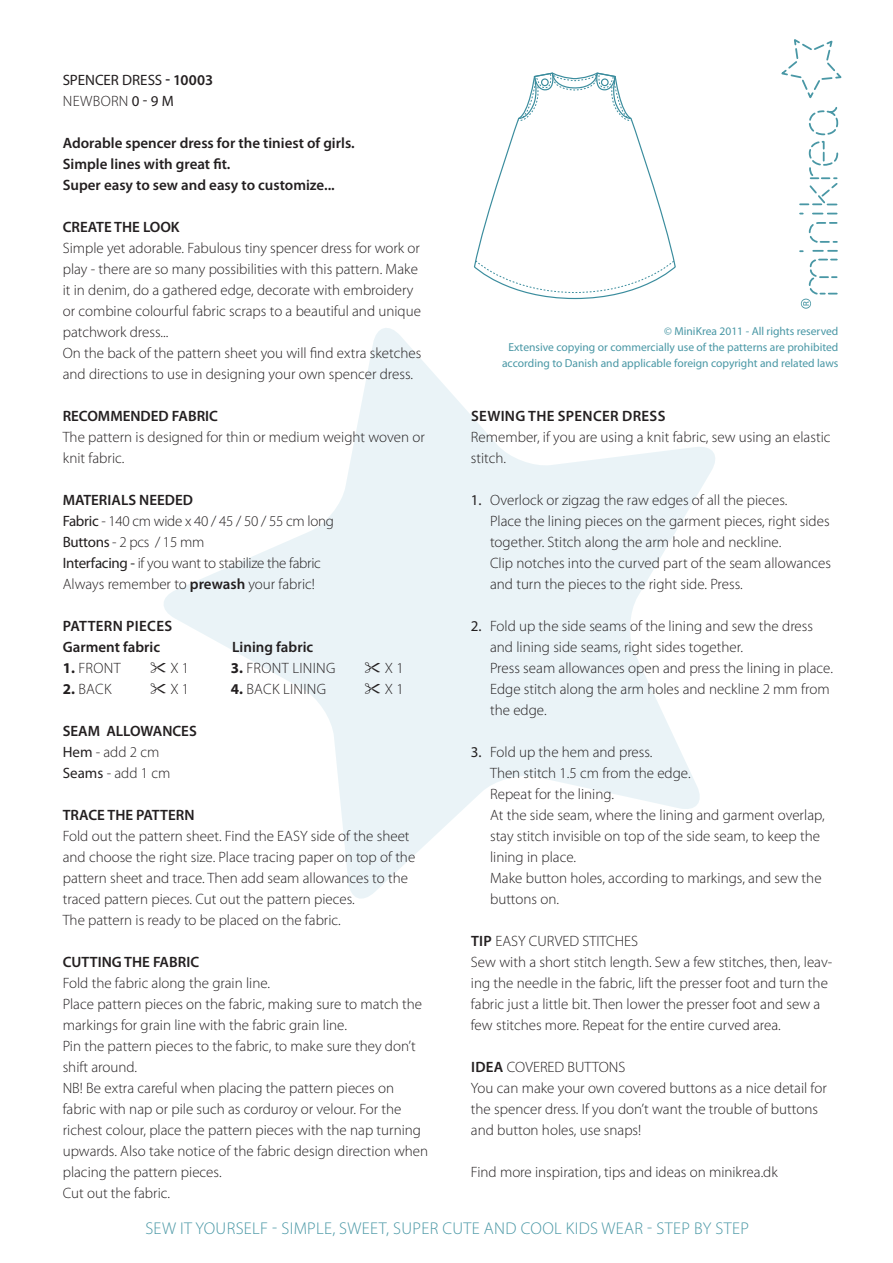
<style>
.page{position:relative;width:893px;height:1263px;background:#fff}
.page>*{position:absolute;margin:0;border:0;box-sizing:border-box;transform-origin:0 0}
.t1{font:300 17.1px "Myriad Pro";letter-spacing:.02em;color:#4997a5}
.t2{font:300 15px/21px "Myriad Pro";color:#231f20}
.t3{font:600 15px/21px "Myriad Pro";color:#231f20}
.t4{font:300 15px/21px "Myriad Pro";letter-spacing:-.02em;color:#231f20}
.t5{font:15px/21px "Myriad Pro";letter-spacing:-.005em;color:#231f20}
.t6{font:300 15px "Myriad Pro";letter-spacing:.02em;color:#231f20}
.t7{font:600 15px "Myriad Pro";letter-spacing:.02em;color:#231f20}
.t8{font:11.55px/15.8px "Myriad Pro";color:#4997a5;text-align:right}
.s1{font-weight:600}
.s2{font-weight:300}
.s3{font-weight:400}
.s4{font-weight:700}
</style>
<div class="page">
<svg style="left:164px;top:328px;width:551px;height:571px"></svg>
<svg style="left:813px;top:213px;width:24px;height:1px"></svg>
<svg style="left:799px;top:222px;width:39px;height:87px"></svg>
<svg style="left:781px;top:39px;width:60px;height:167px"></svg>
<svg style="left:474px;top:121px;width:202px;height:179px"></svg>
<svg style="left:475px;top:260px;width:199px;height:33px"></svg>
<svg style="left:517px;top:72px;width:116px;height:49px"></svg>
<svg style="left:164px;top:662px;width:2px;height:11px"></svg>
<svg style="left:365px;top:662px;width:15px;height:11px"></svg>
<svg style="left:164px;top:683px;width:2px;height:11px"></svg>
<svg style="left:365px;top:683px;width:15px;height:11px"></svg>
<p class="t5" style="left:63px;top:69px;width:152px">SPENCER DRESS <span class="s1">- 10003<br></span><span class="s2">Newborn</span> 0 - 9 M</p>
<p class="t3" style="left:63px;top:132px;width:293px">Adorable spencer dress for the tiniest of girls.<br>Simple lines with great fit.<br>Super easy to sew and easy to customize...</p>
<p class="t3" style="left:63px;top:216px;width:118px">CREATE THE LOOK</p>
<p class="t2" style="left:63px;top:237px;width:360px">Simple yet adorable. Fabulous tiny spencer dress for work or play - there are so many possibilities with this pattern. Make it in denim, do a gathered edge, decorate with embroidery or combine colourful fabric scraps to a beautiful and unique patchwork dress...<br>On the back of the pattern sheet you will find extra sketches and directions to use in designing your own spencer dress.</p>
<p class="t3" style="left:63px;top:405px;width:157px">RECOMMENDED FABRIC</p>
<p class="t2" style="left:63px;top:426px;width:364px">The pattern is designed for thin or medium weight woven or knit fabric.</p>
<p class="t4" style="left:63px;top:489px;width:273px"><span class="s1">MATERIALS NEEDED<br></span><span class="s3">Fabric</span> - 140 cm wide x 40 / 45 / 50 / 55 cm long <span class="s3">Buttons</span> - 2 pcs / 15 mm<br><span class="s3">Interfacing -</span> if you want to stabilize the fabric Always remember to <span class="s1">prewash</span> your fabric!</p>
<p class="t3" style="left:63px;top:615px;width:111px">PATTERN PIECES<br>Garment fabric</p>
<p class="t3" style="left:232px;top:636px;width:83px">Lining fabric</p>
<p class="t2" style="left:63px;top:657px;width:60px"><span class="s4">1.</span> FRONT</p>
<p class="t2" style="left:170px;top:657px;width:20px">x 1</p>
<p class="t6" style="left:231px;top:659px;width:106px"><span class="s4">3.</span> FRONT LINING</p>
<p class="t2" style="left:385px;top:657px;width:20px">x 1</p>
<p class="t2" style="left:63px;top:678px;width:50px"><span class="s4">2.</span> BACK</p>
<p class="t2" style="left:170px;top:678px;width:20px">x 1</p>
<p class="t6" style="left:231px;top:680px;width:97px"><span class="s4">4.</span> BACK LINING</p>
<p class="t2" style="left:385px;top:678px;width:20px">x 1</p>
<p class="t3" style="left:63px;top:720px;width:136px">SEAM ALLOWANCES<br><span class="s3">Hem</span> <span class="s2">- add 2 cm<br></span><span class="s3">Seams</span> <span class="s2">- add 1 cm</span></p>
<p class="t3" style="left:63px;top:804px;width:133px">TRACE THE PATTERN</p>
<p class="t2" style="left:63px;top:825px;width:354px">Fold out the pattern sheet. Find the EASY side of the sheet and choose the right size. Place tracing paper on top of the pattern sheet and trace. Then add seam allowances to the traced pattern pieces. Cut out the pattern pieces.<br>The pattern is ready to be placed on the fabric.</p>
<p class="t3" style="left:63px;top:951px;width:138px">CUTTING THE FABRIC</p>
<p class="t2" style="left:63px;top:972px;width:367px">Fold the fabric along the grain line.<br>Place pattern pieces on the fabric, making sure to match the markings for grain line with the fabric grain line.<br>Pin the pattern pieces to the fabric, to make sure they don’t shift around.<br>NB! Be extra careful when placing the pattern pieces on fabric with nap or pile such as corduroy or velour. For the richest colour, place the pattern pieces with the nap turning upwards. Also take notice of the fabric design direction when placing the pattern pieces.<br>Cut out the fabric.</p>
<p class="t8" style="left:502px;top:323px;width:338px">© MiniKrea 2011 - All rights reserved<br>Extensive copying or commercially use of the patterns are prohibited according to Danish and applicable foreign copyright and related laws</p>
<p class="t7" style="left:471px;top:406px;width:196px">SEWING THE SPENCER DRESS</p>
<p class="t2" style="left:471px;top:426px;width:361px">Remember, if you are using a knit fabric, sew using an elastic stitch.</p>
<p class="t2" style="left:490px;top:489px;width:342px;text-indent:-19px"><span class="s3">1.</span> Overlock or zigzag the raw edges of all the pieces.<br>Place the lining pieces on the garment pieces, right sides together. Stitch along the arm hole and neckline.<br>Clip notches into the curved part of the seam allowances and turn the pieces to the right side. Press.</p>
<p class="t2" style="left:471px;top:615px;width:344px"><span class="s3">2.</span> Fold up the side seams of the lining and sew the dress</p>
<p class="t2" style="left:490px;top:636px;width:255px">and lining side seams, right sides together.</p>
<p class="t2" style="left:490px;top:657px;width:344px">Press seam allowances open and press the lining in place.</p>
<p class="t2" style="left:471px;top:678px;width:360px">Edge stitch along the arm holes and neckline 2 mm from</p>
<p class="t2" style="left:490px;top:699px;width:58px">the edge.</p>
<p class="t2" style="left:471px;top:741px;width:183px"><span class="s3">3.</span> Fold up the hem and press.</p>
<p class="t2" style="left:490px;top:762px;width:202px">Then stitch 1.5 cm from the edge.</p>
<p class="t2" style="left:471px;top:783px;width:145px">Repeat for the lining.</p>
<p class="t2" style="left:490px;top:804px;width:336px">At the side seam, where the lining and garment overlap,</p>
<p class="t2" style="left:490px;top:825px;width:331px">stay stitch invisible on top of the side seam, to keep the</p>
<p class="t2" style="left:490px;top:846px;width:88px">lining in place.</p>
<p class="t2" style="left:490px;top:867px;width:333px">Make button holes, according to markings, and sew the</p>
<p class="t2" style="left:490px;top:888px;width:70px">buttons on.</p>
<p class="t2" style="left:471px;top:930px;width:363px"><span class="s1">TIP</span> EASY CURVED STITCHES<br>Sew with a short stitch length. Sew a few stitches, then, leav&shy;ing the needle in the fabric, lift the presser foot and turn the fabric just a little bit. Then lower the presser foot and sew a few stitches more. Repeat for the entire curved area.</p>
<p class="t2" style="left:471px;top:1056px;width:357px"><span class="s1">IDEA</span> COVERE D BUTTONS<br>You can make your own covered buttons as a nice detail for the spencer dress. If you don’t want the trouble of buttons and button holes, use snaps!</p>
<p class="t2" style="left:471px;top:1161px;width:308px">Find more inspiration, tips and ideas on minikrea.dk</p>
<p class="t1" style="left:145px;top:1218px;width:214px">SEW IT YOURSELF - SIMPLE, SWEE</p>
<p class="t1" style="left:379px;top:1218px;width:372px">T, SUPER CUTE AND COO L KIDS WEAR - STEP BY STEP</p>
</div>
